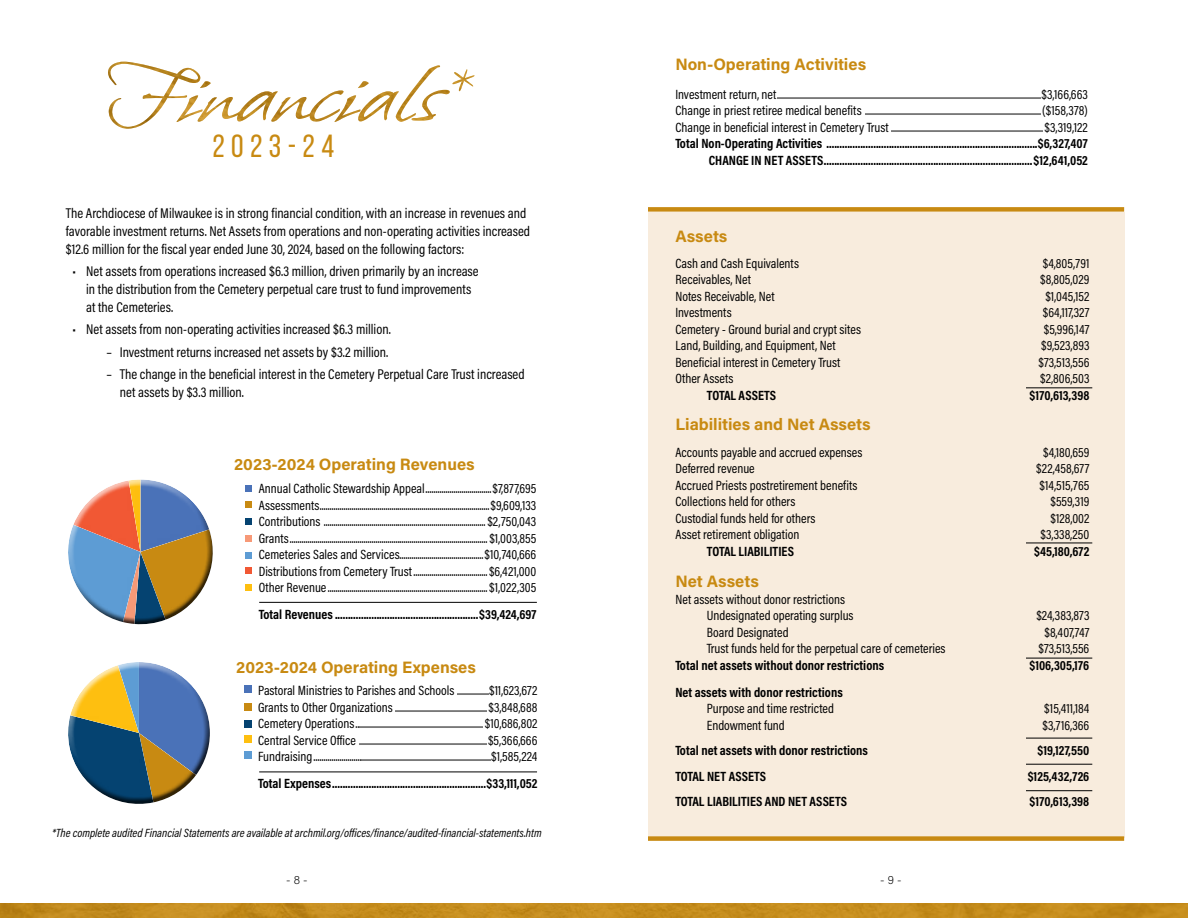
<style>
.page{position:relative;width:1188px;height:918px;background:#fff}
.page>*{position:absolute;margin:0;border:0;box-sizing:border-box;transform-origin:0 0}
.t1{font:31.95px "Bebas Neue";letter-spacing:.2em;color:#c88a12}
.t2{font:700 16.5px "Acumin Pro";color:#c88a12}
.t3{font:14.25px/18px "Acumin Pro Cond";color:#000}
.t4{font:13.5px/16.5px "Acumin Pro Cond";color:#000;text-align:justify}
.t5{font:700 13.5px/16.5px "Acumin Pro Cond";color:#000;text-align:right}
.t6{font:italic 12px "Acumin Pro Cond";color:#000}
.t7{font:200 12px "Acumin Pro";color:#000}
</style>
<div class="page">
<div style="left:648px;top:212px;width:476px;height:626px;background:#f8ecdd"></div>
<div style="left:244px;top:686px;width:7px;height:7px;background:#4a72b8"></div>
<div style="left:245px;top:485px;width:7px;height:6px;background:#4a72b8"></div>
<div style="left:245px;top:501px;width:7px;height:7px;background:#c88a12"></div>
<div style="left:245px;top:518px;width:7px;height:7px;background:#054371"></div>
<div style="left:245px;top:535px;width:7px;height:7px;background:#f79977"></div>
<div style="left:245px;top:552px;width:7px;height:7px;background:#5d9cd4"></div>
<div style="left:245px;top:567px;width:7px;height:7px;background:#f15834"></div>
<div style="left:245px;top:584px;width:7px;height:7px;background:#febf10"></div>
<hr style="left:259px;top:602px;width:278px;height:1px;background:#000">
<hr style="left:1026px;top:387px;width:66px;height:1px;background:#000">
<hr style="left:1026px;top:543px;width:66px;height:1px;background:#000">
<hr style="left:1026px;top:658px;width:66px;height:1px;background:#000">
<hr style="left:1026px;top:738px;width:66px;height:1px;background:#000">
<hr style="left:1026px;top:764px;width:66px;height:1px;background:#000">
<hr style="left:1026px;top:790px;width:66px;height:1px;background:#000">
<div style="left:244px;top:704px;width:7px;height:7px;background:#c88a12"></div>
<div style="left:244px;top:721px;width:7px;height:7px;background:#054371"></div>
<div style="left:244px;top:736px;width:7px;height:7px;background:#febf10"></div>
<div style="left:244px;top:752px;width:7px;height:7px;background:#5d9cd4"></div>
<hr style="left:259px;top:772px;width:278px;height:1px;background:#000">
<img style="left:108px;top:62px;width:366px;height:67px">
<div style="left:648px;top:207px;width:476px;height:5px;background:#c88a12"></div>
<div style="left:648px;top:836px;width:476px;height:5px;background:#c88a12"></div>
<img style="left:0;top:903px;width:1188px;height:15px">
<div style="left:66px;top:477px;width:142px;height:140px;background:#fff;opacity:.75"></div>
<div style="left:70px;top:487px;width:143px;height:137px;background:#000;opacity:.75"></div>
<div style="left:66px;top:660px;width:139px;height:133px;background:#fff;opacity:.75"></div>
<div style="left:70px;top:683px;width:141px;height:121px;background:#000;opacity:.75"></div>
<h1 class="t1" style="left:213px;top:129px;width:123px">2023-24</h1>
<p class="t3" style="left:66px;top:203px;width:466px">The Archdiocese of Milwaukee is in strong financial condition, with an increase in revenues and favorable investment returns. Net Assets from operations and non-operating activities increased $12.6 million for the fiscal year ended June 30, 2024, based on the following factors:</p>
<p class="t3" style="left:86px;top:262px;width:394px;text-indent:-13px">• Net assets from operations increased $6.3 million, driven primarily by an increase in the distribution from the Cemetery perpetual care trust to fund improvements at the Cemeteries.</p>
<p class="t3" style="left:73px;top:320px;width:320px">• Net assets from non-operating activities increased $6.3 million.</p>
<p class="t3" style="left:106px;top:342px;width:283px">– Investment returns increased net assets by $3.2 million.</p>
<p class="t3" style="left:120px;top:365px;width:406px;text-indent:-13px">– The change in the beneficial interest in the Cemetery Perpetual Care Trust increased net assets by $3.3 million.</p>
<p class="t2" style="left:234px;top:452px;width:242px">2023-2024 Operating Revenues</p>
<p class="t4" style="left:259px;top:480px;width:279px">Annual Catholic Stewardship Appeal.................................$7,877,695<br>Assessments.....................................................................................$9,609,133<br>Contributions ................................................................................. $2,750,043<br>Grants................................................................................................... $1,003,855<br>Cemeteries Sales and Services..........................................$10,740,666<br>Distributions from Cemetery Trust.....................................$6,421,000<br>Other Revenue................................................................................ $1,022,305</p>
<p class="t5" style="left:259px;top:606px;width:279px">Total Revenues .......................................................$39,424,697</p>
<p class="t2" style="left:236px;top:656px;width:241px">2023-2024 Operating Expenses</p>
<p class="t4" style="left:258px;top:682px;width:281px">Pastoral Ministries to Parishes and Schools ................$11,623,672<br>Grants to Other Organizations ..............................................$3,848,688<br>Cemetery Operations................................................................ $10,686,802<br>Central Service Office ................................................................$5,366,666<br>Fundraising.........................................................................................$1,585,224</p>
<p class="t5" style="left:258px;top:775px;width:281px">Total Expenses...........................................................$33,111,052</p>
<p class="t6" style="left:52px;top:825px;width:491px">*The complete audited Financial Statements are available at archmil.org/offices/finance/audited-financial-statements.htm</p>
<p class="t2" style="left:675px;top:52px;width:192px">Non-Operating Activities</p>
<p class="t4" style="left:675px;top:86px;width:414px">Investment return, net....................................................................................................................................$3,166,663<br>Change in priest retiree medical benefits ........................................................................................($158,378)<br>Change in beneficial interest in Cemetery Trust ............................................................................ $3,319,122</p>
<p class="t5" style="left:675px;top:135px;width:414px">Total Non-Operating Activities .................................................................................$6,327,407<br>CHANGE IN NET ASSETS................................................................................$12,641,052</p>
<p class="t2" style="left:675px;top:225px;width:54px">Assets</p>
<p class="t4" style="left:675px;top:255px;width:125px">Cash and Cash Equivalents</p>
<p class="t4" style="left:1043px;top:255px;width:48px">$4,805,791</p>
<p class="t4" style="left:675px;top:271px;width:77px">Receivables, Net</p>
<p class="t4" style="left:1040px;top:271px;width:51px">$8,805,029</p>
<p class="t4" style="left:675px;top:288px;width:101px">Notes Receivable, Net</p>
<p class="t4" style="left:1045px;top:288px;width:46px">$1,045,152</p>
<p class="t4" style="left:675px;top:304px;width:58px">Investments</p>
<p class="t4" style="left:1043px;top:304px;width:48px">$64,117,327</p>
<p class="t4" style="left:675px;top:321px;width:187px">Cemetery - Ground burial and crypt sites</p>
<p class="t4" style="left:1044px;top:321px;width:47px">$5,996,147</p>
<p class="t4" style="left:675px;top:337px;width:162px">Land, Building, and Equipment, Net</p>
<p class="t4" style="left:1041px;top:337px;width:50px">$9,523,893</p>
<p class="t4" style="left:675px;top:354px;width:167px">Beneficial interest in Cemetery Trust</p>
<p class="t4" style="left:1038px;top:354px;width:52px">$73,513,556</p>
<p class="t4" style="left:675px;top:370px;width:60px">Other Assets</p>
<p class="t4" style="left:1040px;top:370px;width:51px">$2,806,503</p>
<p class="t5" style="left:707px;top:387px;width:71px">TOTAL ASSETS</p>
<p class="t5" style="left:1030px;top:387px;width:61px">$170,613,398</p>
<p class="t2" style="left:675px;top:412px;width:197px">Liabilities and Net Assets</p>
<p class="t4" style="left:675px;top:444px;width:189px">Accounts payable and accrued expenses</p>
<p class="t4" style="left:1043px;top:444px;width:48px">$4,180,659</p>
<p class="t4" style="left:675px;top:460px;width:81px">Deferred revenue</p>
<p class="t4" style="left:1036px;top:460px;width:55px">$22,458,677</p>
<p class="t4" style="left:675px;top:477px;width:184px">Accrued Priests postretirement benefits</p>
<p class="t4" style="left:1040px;top:477px;width:51px">$14,515,765</p>
<p class="t4" style="left:675px;top:493px;width:121px">Collections held for others</p>
<p class="t4" style="left:1050px;top:493px;width:41px">$559,319</p>
<p class="t4" style="left:675px;top:510px;width:142px">Custodial funds held for others</p>
<p class="t4" style="left:1051px;top:510px;width:40px">$128,002</p>
<p class="t4" style="left:675px;top:526px;width:126px">Asset retirement obligation</p>
<p class="t4" style="left:1040px;top:526px;width:50px">$3,338,250</p>
<p class="t5" style="left:707px;top:543px;width:89px">TOTAL LIABILITIES</p>
<p class="t5" style="left:1034px;top:543px;width:57px">$45,180,672</p>
<p class="t2" style="left:675px;top:570px;width:85px">Net Assets</p>
<p class="t4" style="left:707px;top:591px;width:148px;text-indent:-31px">Net assets without donor restrictions<br>Undesignated operating surplus</p>
<p class="t4" style="left:1036px;top:607px;width:55px">$24,383,873</p>
<p class="t4" style="left:707px;top:624px;width:83px">Board Designated</p>
<p class="t4" style="left:1045px;top:624px;width:46px">$8,407,747</p>
<p class="t4" style="left:707px;top:640px;width:240px">Trust funds held for the perpetual care of cemeteries</p>
<p class="t4" style="left:1038px;top:640px;width:52px">$73,513,556</p>
<p class="t5" style="left:675px;top:657px;width:210px">Total net assets without donor restrictions</p>
<p class="t5" style="left:1029px;top:657px;width:61px">$106,305,176</p>
<p class="t5" style="left:675px;top:684px;width:169px">Net assets with donor restrictions</p>
<p class="t4" style="left:707px;top:700px;width:129px">Purpose and time restricted</p>
<p class="t4" style="left:1044px;top:700px;width:47px">$15,411,184</p>
<p class="t4" style="left:707px;top:717px;width:79px">Endowment fund</p>
<p class="t4" style="left:1042px;top:717px;width:48px">$3,716,366</p>
<p class="t5" style="left:675px;top:742px;width:194px">Total net assets with donor restrictions</p>
<p class="t5" style="left:1038px;top:742px;width:53px">$19,127,550</p>
<p class="t5" style="left:675px;top:768px;width:92px">TOTAL NET ASSETS</p>
<p class="t5" style="left:1028px;top:768px;width:63px">$125,432,726</p>
<p class="t5" style="left:675px;top:793px;width:173px">TOTAL LIABILITIES AND NET ASSETS</p>
<p class="t5" style="left:1030px;top:793px;width:61px">$170,613,398</p>
<p class="t7" style="left:286px;top:871px;width:23px">- 8 -</p>
<p class="t7" style="left:880px;top:871px;width:23px">- 9 -</p>
</div>
